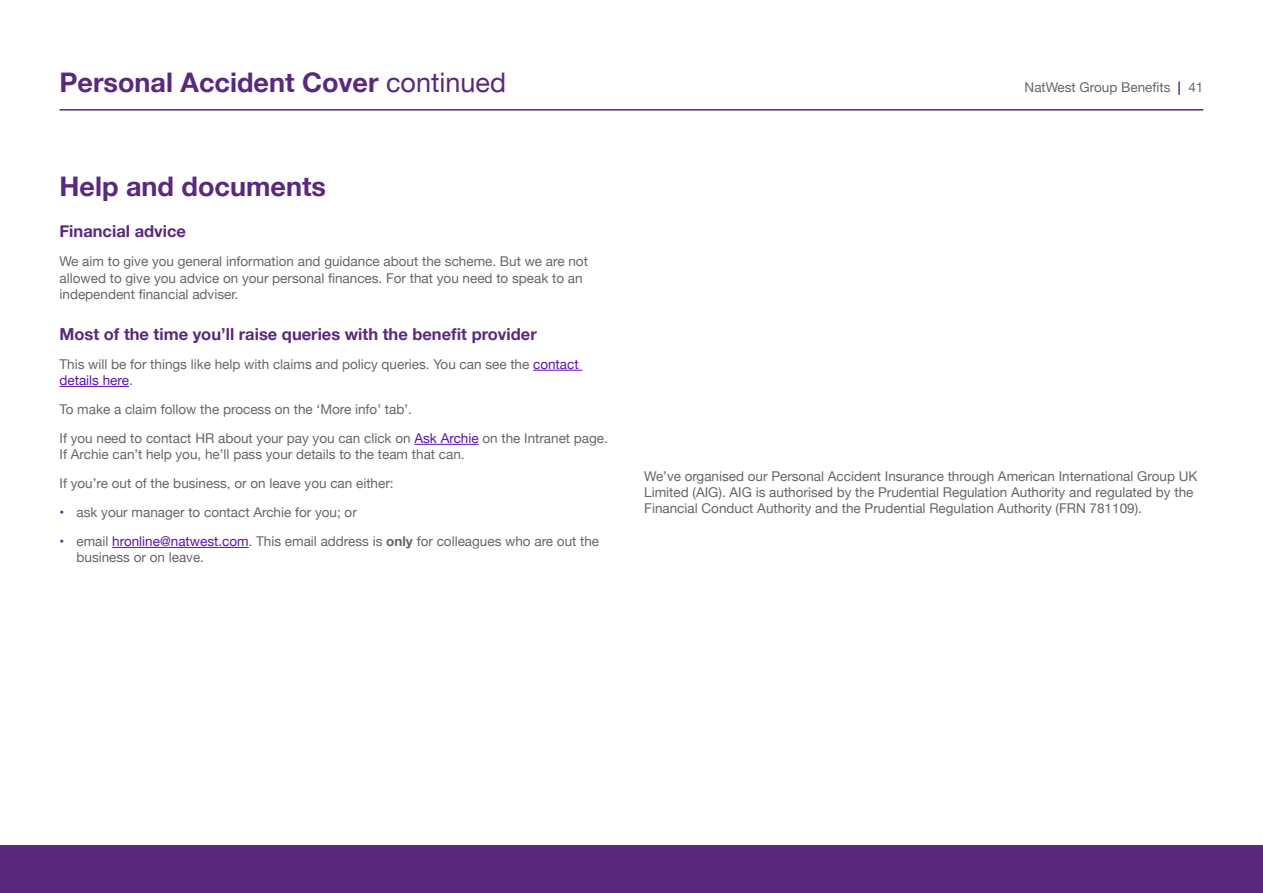
<style>
.page{position:relative;width:1263px;height:893px;background:#fff}
.page>*{position:absolute;margin:0;border:0;box-sizing:border-box;transform-origin:0 0}
.t1{font:700 27px "Helvetica Neue";color:#5a287d}
.t2{font:700 16.5px "Helvetica Neue";color:#5a287d}
.t3{font:13.5px/16.2px "Helvetica Neue";color:#666}
.s1{font-weight:400}
.s2{color:#5e10b1}
.s3{font-weight:700;color:#5a287d}
.s4{font-weight:700}
</style>
<div class="page">
<hr style="left:533px;top:370px;width:49px;height:1px;background:#5e10b1">
<hr style="left:60px;top:386px;width:69px;height:1px;background:#5e10b1">
<hr style="left:414px;top:444px;width:65px;height:1px;background:#5e10b1">
<hr style="left:112px;top:547px;width:137px;height:1px;background:#5e10b1">
<div style="left:0;top:845px;width:1263px;height:48px;background:#5a287d"></div>
<hr style="left:60px;top:109px;width:1143px;height:2px;background:#5a287d">
<h1 class="t1" style="left:60px;top:61px;width:448px">Personal Accident Cover <span class="s1">continued</span></h1>
<h1 class="t1" style="left:60px;top:166px;width:268px">Help and documents</h1>
<p class="t2" style="left:60px;top:219px;width:128px">Financial advice</p>
<p class="t3" style="left:60px;top:254px;width:530px">We aim to give you general information and guidance about the scheme. But we are not allowed to give you advice on your personal finances. For that you need to speak to an independent financial adviser.</p>
<p class="t2" style="left:60px;top:321px;width:479px">Most of the time you’ll raise queries with the benefit provider</p>
<p class="t3" style="left:60px;top:357px;width:521px">This will be for things like help with claims and policy queries. You can see the <span class="s2">contact details here</span>.</p>
<p class="t3" style="left:60px;top:395px;width:550px;line-height:29px">To make a claim follow the process on the ‘More info’ tab’.<br>If you need to contact HR about your pay you can click on <span class="s2">Ask Archie</span> on the Intranet page.</p>
<p class="t3" style="left:60px;top:441px;width:407px;line-height:29px">If Archie can’t help you, he’ll pass your details to the team that can.<br>If you’re out of the business, or on leave you can either:</p>
<p class="t3" style="left:60px;top:505px;width:299px"><span class="s3">•</span> ask your manager to contact Archie for you; or</p>
<p class="t3" style="left:77px;top:534px;width:524px;text-indent:-17px"><span class="s3">•</span> email <span class="s2">hronline@natwest.com</span>. This email address is <span class="s4">only</span> for colleagues who are out the business or on leave.</p>
<p class="t3" style="left:1025px;top:80px;width:180px">NatWest Group Benefits <span class="s3">|</span> 41</p>
<p class="t3" style="left:644px;top:469px;width:555px">We’ve organised our Personal Accident Insurance through American International Group UK<br>Limited (AIG). AIG is authorised by the Prudential Regulation Authority and regulated by the<br>Financial Conduct Authority and the Prudential Regulation Authority (FRN 781109).</p>
</div>
